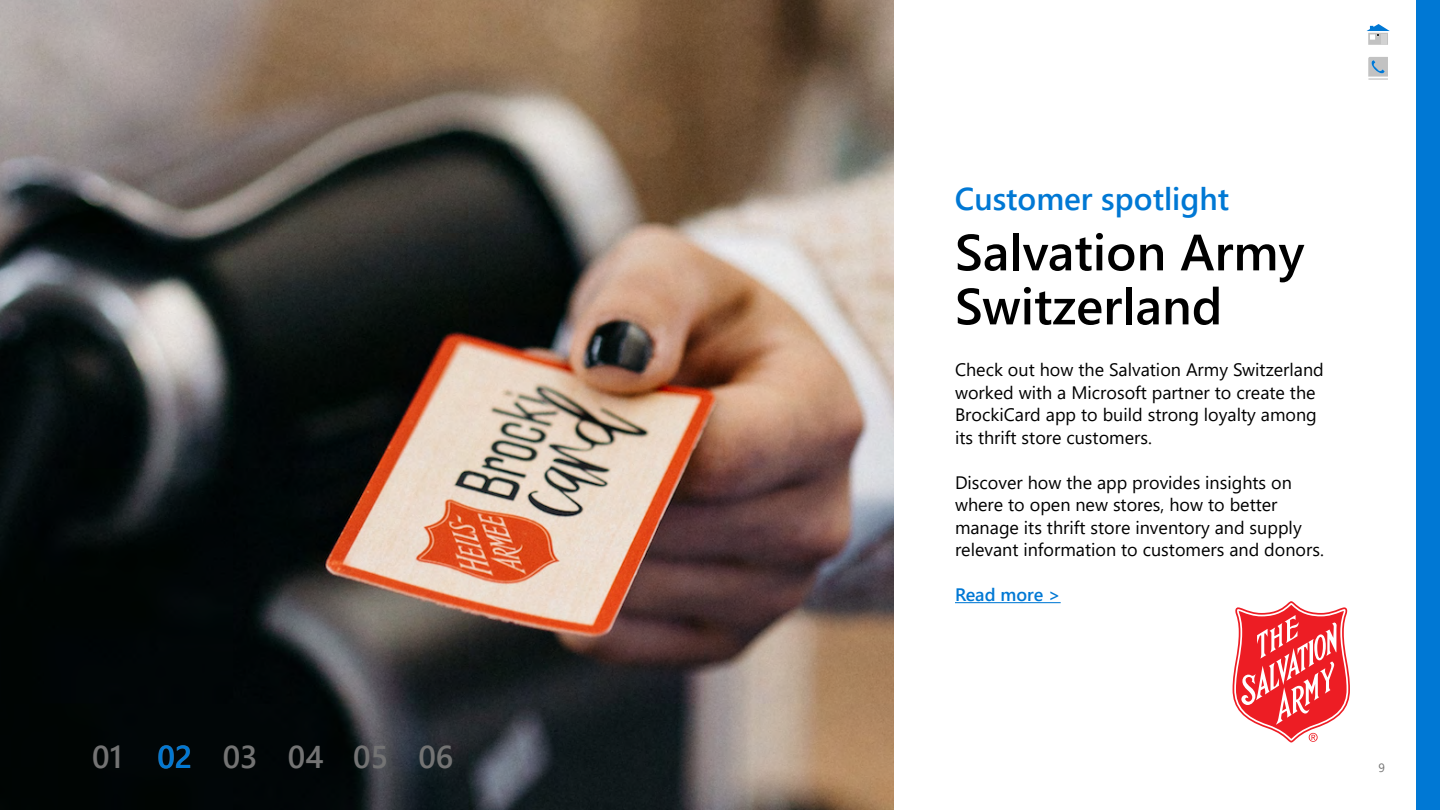
<style>
.page{position:relative;width:1440px;height:810px;background:#fff}
.page>*{position:absolute;margin:0;border:0;box-sizing:border-box;transform-origin:0 0}
.t1{font:600 51px/54px "Segoe UI";color:#000}
.t2{font:600 31.5px "Segoe UI";color:#0078d4}
.t3{font:600 31.5px "Segoe UI";color:#737373}
.t4{font:18px/22.5px "Segoe UI";color:#000}
.t5{font:600 18px "Segoe UI";color:#0078d4}
.t6{font:12px "Segoe UI";color:#737373}
</style>
<div class="page">
<img style="left:0;top:0;width:894px;height:810px">
<div style="left:1416px;top:0;width:24px;height:810px;background:#0078d4"></div>
<hr style="left:955px;top:602px;width:106px;height:1px;background:#0078d4">
<svg style="left:1233px;top:601px;width:117px;height:141px"></svg>
<svg style="left:1368px;top:57px;width:20px;height:23px"></svg>
<svg style="left:1366px;top:24px;width:24px;height:21px"></svg>
<h2 class="t3" style="left:92px;top:727px;width:363px">01 02 03 04 05 06</h2>
<h2 class="t2" style="left:955px;top:170px;width:276px">Customer spotlight</h2>
<h1 class="t1" style="left:955px;top:221px;width:351px">Salvation Army<br>Switzerland</h1>
<p class="t4" style="left:955px;top:357px;width:370px">Check out how the Salvation Army Switzerland worked with a Microsoft partner to create the BrockiCard app to build strong loyalty among its thrift store customers.</p>
<p class="t4" style="left:955px;top:469px;width:370px">Discover how the app provides insights on where to open new stores, how to better manage its thrift store inventory and supply relevant information to customers and donors.</p>
<p class="t5" style="left:955px;top:578px;width:107px">Read more &gt;</p>
<p class="t6" style="left:1379px;top:757px;width:8px">9</p>
</div>
